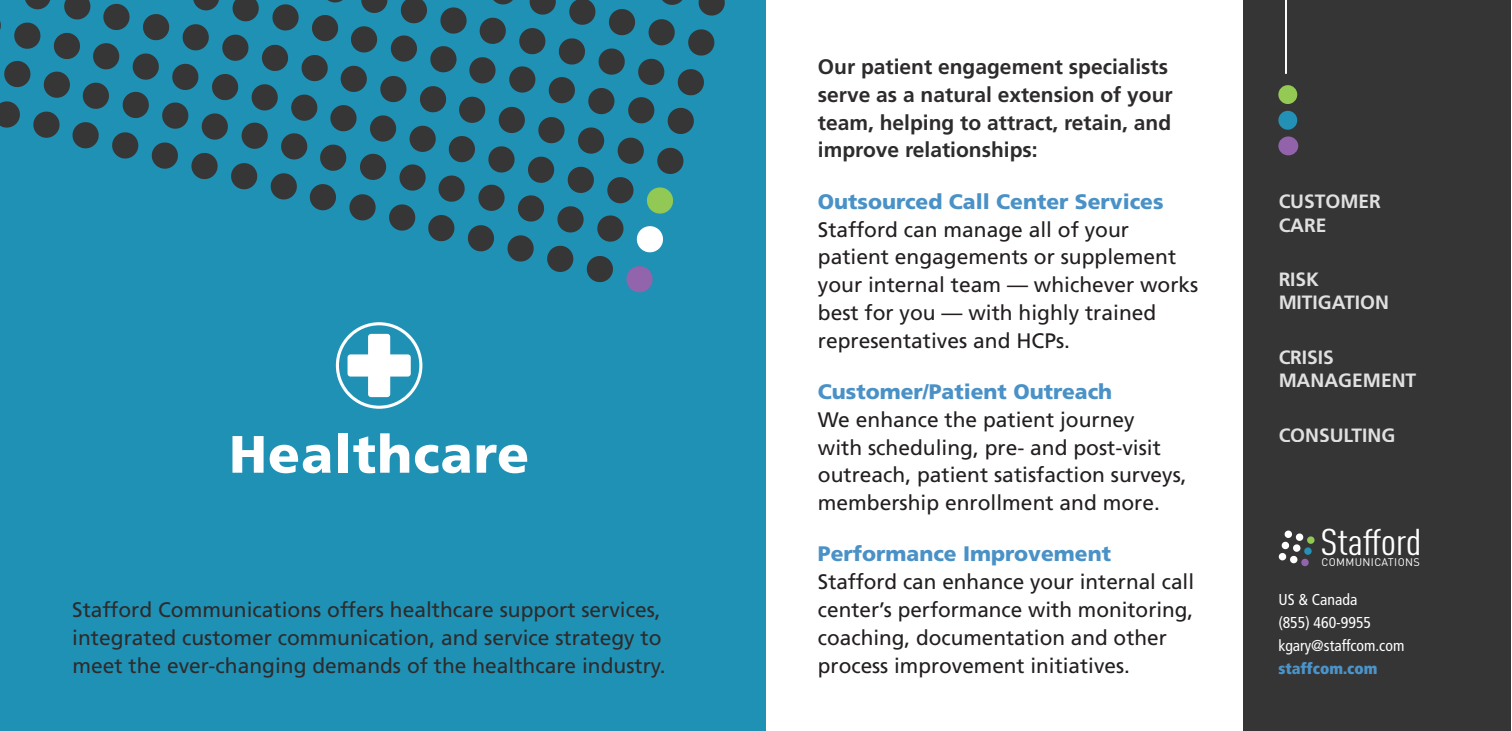
<style>
.page{position:relative;width:1512px;height:731px;background:#fff}
.page>*{position:absolute;margin:0;border:0;box-sizing:border-box;transform-origin:0 0}
.t1{font:900 52.5px "Frutiger LT Std";letter-spacing:.02em;color:#fff}
.t2{font:condensed 36.75px "DIN Pro";letter-spacing:-.005em;color:#fff;scale:1.18 1}
.t3{font:21px/27.8px "Frutiger LT Std";color:#231f20}
.t4{font:21px/28px "Frutiger LT Std";color:#2e2b2c}
.t5{font:700 21px/27.8px "Frutiger LT Std";color:#2e2b2c}
.t6{font:700 19.25px/23.1px "Frutiger LT Std";color:#fff}
.t7{font:condensed 15.75px/22.8px "Frutiger LT Std";color:#fff}
.t8{font:10.85px "DIN Pro";letter-spacing:.03em;color:#fff}
.s1{font-weight:900;color:#4991c6}
.s2{font-weight:900;color:#4b94ca}
</style>
<div class="page">
<div style="left:0;top:0;width:765px;height:731px;background:#1f91b5"></div>
<svg style="left:625px;top:265px;width:29px;height:29px"></svg>
<svg style="left:546px;top:244px;width:29px;height:29px"></svg>
<svg style="left:585px;top:254px;width:29px;height:29px"></svg>
<svg style="left:635px;top:225px;width:29px;height:29px"></svg>
<svg style="left:556px;top:205px;width:29px;height:29px"></svg>
<svg style="left:596px;top:214px;width:29px;height:29px"></svg>
<svg style="left:566px;top:165px;width:29px;height:29px"></svg>
<svg style="left:646px;top:186px;width:29px;height:29px"></svg>
<svg style="left:606px;top:176px;width:29px;height:29px"></svg>
<svg style="left:656px;top:146px;width:29px;height:29px"></svg>
<svg style="left:577px;top:126px;width:29px;height:29px"></svg>
<svg style="left:616px;top:136px;width:29px;height:29px"></svg>
<svg style="left:666px;top:106px;width:29px;height:29px"></svg>
<svg style="left:587px;top:87px;width:29px;height:29px"></svg>
<svg style="left:627px;top:96px;width:29px;height:29px"></svg>
<svg style="left:597px;top:47px;width:29px;height:29px"></svg>
<svg style="left:676px;top:68px;width:29px;height:29px"></svg>
<svg style="left:637px;top:57px;width:29px;height:29px"></svg>
<svg style="left:506px;top:234px;width:29px;height:29px"></svg>
<svg style="left:427px;top:214px;width:29px;height:29px"></svg>
<svg style="left:466px;top:224px;width:29px;height:29px"></svg>
<svg style="left:516px;top:194px;width:30px;height:29px"></svg>
<svg style="left:437px;top:174px;width:29px;height:29px"></svg>
<svg style="left:477px;top:183px;width:29px;height:29px"></svg>
<svg style="left:447px;top:135px;width:29px;height:29px"></svg>
<svg style="left:527px;top:155px;width:29px;height:29px"></svg>
<svg style="left:487px;top:145px;width:29px;height:29px"></svg>
<svg style="left:537px;top:116px;width:29px;height:29px"></svg>
<svg style="left:458px;top:95px;width:29px;height:29px"></svg>
<svg style="left:497px;top:105px;width:29px;height:29px"></svg>
<svg style="left:547px;top:76px;width:29px;height:29px"></svg>
<svg style="left:468px;top:56px;width:29px;height:29px"></svg>
<svg style="left:508px;top:65px;width:29px;height:29px"></svg>
<svg style="left:478px;top:16px;width:29px;height:29px"></svg>
<svg style="left:557px;top:37px;width:29px;height:29px"></svg>
<svg style="left:518px;top:27px;width:29px;height:29px"></svg>
<svg style="left:388px;top:203px;width:29px;height:29px"></svg>
<svg style="left:308px;top:183px;width:29px;height:29px"></svg>
<svg style="left:348px;top:193px;width:29px;height:29px"></svg>
<svg style="left:398px;top:163px;width:29px;height:29px"></svg>
<svg style="left:319px;top:143px;width:29px;height:29px"></svg>
<svg style="left:359px;top:152px;width:29px;height:29px"></svg>
<svg style="left:329px;top:104px;width:29px;height:29px"></svg>
<svg style="left:408px;top:124px;width:29px;height:29px"></svg>
<svg style="left:369px;top:114px;width:29px;height:29px"></svg>
<svg style="left:419px;top:85px;width:29px;height:29px"></svg>
<svg style="left:339px;top:64px;width:29px;height:29px"></svg>
<svg style="left:379px;top:75px;width:29px;height:29px"></svg>
<svg style="left:429px;top:45px;width:29px;height:29px"></svg>
<svg style="left:350px;top:25px;width:29px;height:29px"></svg>
<svg style="left:389px;top:34px;width:29px;height:29px"></svg>
<svg style="left:360px;top:0;width:29px;height:14px"></svg>
<svg style="left:439px;top:6px;width:29px;height:29px"></svg>
<svg style="left:399px;top:0;width:29px;height:25px"></svg>
<svg style="left:687px;top:28px;width:29px;height:29px"></svg>
<svg style="left:608px;top:8px;width:29px;height:29px"></svg>
<svg style="left:647px;top:18px;width:29px;height:29px"></svg>
<svg style="left:658px;top:0;width:29px;height:6px"></svg>
<svg style="left:568px;top:0;width:29px;height:26px"></svg>
<svg style="left:489px;top:0;width:29px;height:6px"></svg>
<svg style="left:528px;top:0;width:29px;height:16px"></svg>
<svg style="left:269px;top:172px;width:29px;height:29px"></svg>
<svg style="left:190px;top:151px;width:29px;height:29px"></svg>
<svg style="left:230px;top:162px;width:29px;height:29px"></svg>
<svg style="left:280px;top:132px;width:29px;height:29px"></svg>
<svg style="left:200px;top:112px;width:29px;height:29px"></svg>
<svg style="left:240px;top:121px;width:29px;height:29px"></svg>
<svg style="left:211px;top:73px;width:29px;height:29px"></svg>
<svg style="left:290px;top:93px;width:29px;height:29px"></svg>
<svg style="left:250px;top:83px;width:29px;height:29px"></svg>
<svg style="left:300px;top:54px;width:29px;height:29px"></svg>
<svg style="left:221px;top:33px;width:29px;height:29px"></svg>
<svg style="left:261px;top:43px;width:29px;height:29px"></svg>
<svg style="left:311px;top:14px;width:29px;height:29px"></svg>
<svg style="left:231px;top:0;width:29px;height:23px"></svg>
<svg style="left:271px;top:3px;width:29px;height:29px"></svg>
<svg style="left:321px;top:0;width:29px;height:4px"></svg>
<svg style="left:150px;top:141px;width:29px;height:29px"></svg>
<svg style="left:71px;top:121px;width:29px;height:29px"></svg>
<svg style="left:111px;top:131px;width:29px;height:29px"></svg>
<svg style="left:161px;top:101px;width:29px;height:29px"></svg>
<svg style="left:81px;top:81px;width:29px;height:29px"></svg>
<svg style="left:121px;top:90px;width:29px;height:29px"></svg>
<svg style="left:92px;top:42px;width:29px;height:29px"></svg>
<svg style="left:171px;top:62px;width:29px;height:29px"></svg>
<svg style="left:131px;top:52px;width:29px;height:29px"></svg>
<svg style="left:181px;top:23px;width:29px;height:29px"></svg>
<svg style="left:102px;top:2px;width:29px;height:29px"></svg>
<svg style="left:142px;top:13px;width:29px;height:29px"></svg>
<svg style="left:192px;top:0;width:29px;height:12px"></svg>
<svg style="left:152px;top:0;width:29px;height:1px"></svg>
<svg style="left:32px;top:110px;width:29px;height:29px"></svg>
<svg style="left:0;top:100px;width:21px;height:29px"></svg>
<svg style="left:42px;top:70px;width:29px;height:29px"></svg>
<svg style="left:3px;top:60px;width:29px;height:29px"></svg>
<svg style="left:0;top:11px;width:2px;height:29px"></svg>
<svg style="left:52px;top:31px;width:29px;height:29px"></svg>
<svg style="left:13px;top:21px;width:29px;height:29px"></svg>
<svg style="left:63px;top:0;width:29px;height:21px"></svg>
<svg style="left:23px;top:0;width:29px;height:11px"></svg>
<svg style="left:336px;top:322px;width:86px;height:87px"></svg>
<svg style="left:0;top:0;width:13px;height:1px"></svg>
<div style="left:1243px;top:0;width:268px;height:731px;background:#363536"></div>
<div style="left:1278px;top:85px;width:19px;height:19px;background:#94ca53;border-radius:50%"></div>
<div style="left:1278px;top:111px;width:19px;height:19px;background:#2391b5;border-radius:50%"></div>
<div style="left:1278px;top:136px;width:20px;height:19px;background:#9263aa;border-radius:50%"></div>
<hr style="left:1285px;top:0;width:2px;height:74px;background:#fff">
<div style="left:1301px;top:558px;width:8px;height:8px;background:#9164ab;border-radius:3px"></div>
<svg style="left:1278px;top:552px;width:9px;height:9px"></svg>
<svg style="left:1290px;top:555px;width:8px;height:9px"></svg>
<div style="left:1304px;top:547px;width:8px;height:8px;background:#2491b5;border-radius:3px"></div>
<svg style="left:1281px;top:541px;width:9px;height:8px"></svg>
<div style="left:1293px;top:544px;width:8px;height:8px;background:#fff;border-radius:3px"></div>
<div style="left:1284px;top:530px;width:8px;height:8px;background:#fff;border-radius:3px"></div>
<div style="left:1307px;top:536px;width:8px;height:8px;background:#92c954;border-radius:3px"></div>
<svg style="left:1295px;top:533px;width:9px;height:8px"></svg>
<svg style="left:697px;top:0;width:69px;height:17px"></svg>
<svg style="left:718px;top:730px;width:48px;height:1px"></svg>
<p class="t1" style="left:229px;top:423px;width:302px">Healthcare</p>
<p class="t4" style="left:72px;top:595px;width:595px">Stafford Communications offers healthcare support services, integrated customer communication, and service strategy to meet the ever-changing demands of the healthcare industry.</p>
<p class="t5" style="left:818px;top:53px;width:356px">Our patient engagement specialists serve as a natural extension of your team, helping to attract, retain, and improve relationships:</p>
<p class="t3" style="left:818px;top:188px;width:382px"><span class="s1">Outsourced Call Center Services<br></span>Stafford can manage all of your patient engagements or supplement your internal team — whichever works best for you — with highly trained representatives and HCPs.</p>
<p class="t3" style="left:818px;top:378px;width:370px"><span class="s1">Customer/Patient Outreach<br></span>We enhance the patient journey<br>with scheduling, pre- and post-visit outreach, patient satisfaction surveys, membership enrollment and more.</p>
<p class="t3" style="left:818px;top:540px;width:378px"><span class="s1">Performance Improvement </span>Stafford can enhance your internal call center’s performance with monitoring, coaching, documentation and other process improvement initiatives.</p>
<p class="t6" style="left:1278px;top:190px;width:104px">CUSTOMER<br>CARE</p>
<p class="t6" style="left:1278px;top:268px;width:112px">RISK<br>MITIGATION</p>
<p class="t6" style="left:1278px;top:346px;width:139px">CRISIS<br>MANAGEMENT</p>
<p class="t6" style="left:1278px;top:423px;width:118px">CONSULTING</p>
<p class="t2" style="left:1321px;top:516px;width:87px">Stafford</p>
<p class="t8" style="left:1322px;top:554px;width:100px">COMMUNICATIONS</p>
<p class="t7" style="left:1278px;top:588px;width:128px">US &amp; Canada<br>(855) 460-9955 kgary@staffcom.com <span class="s2">staffcom.com</span></p>
</div>
